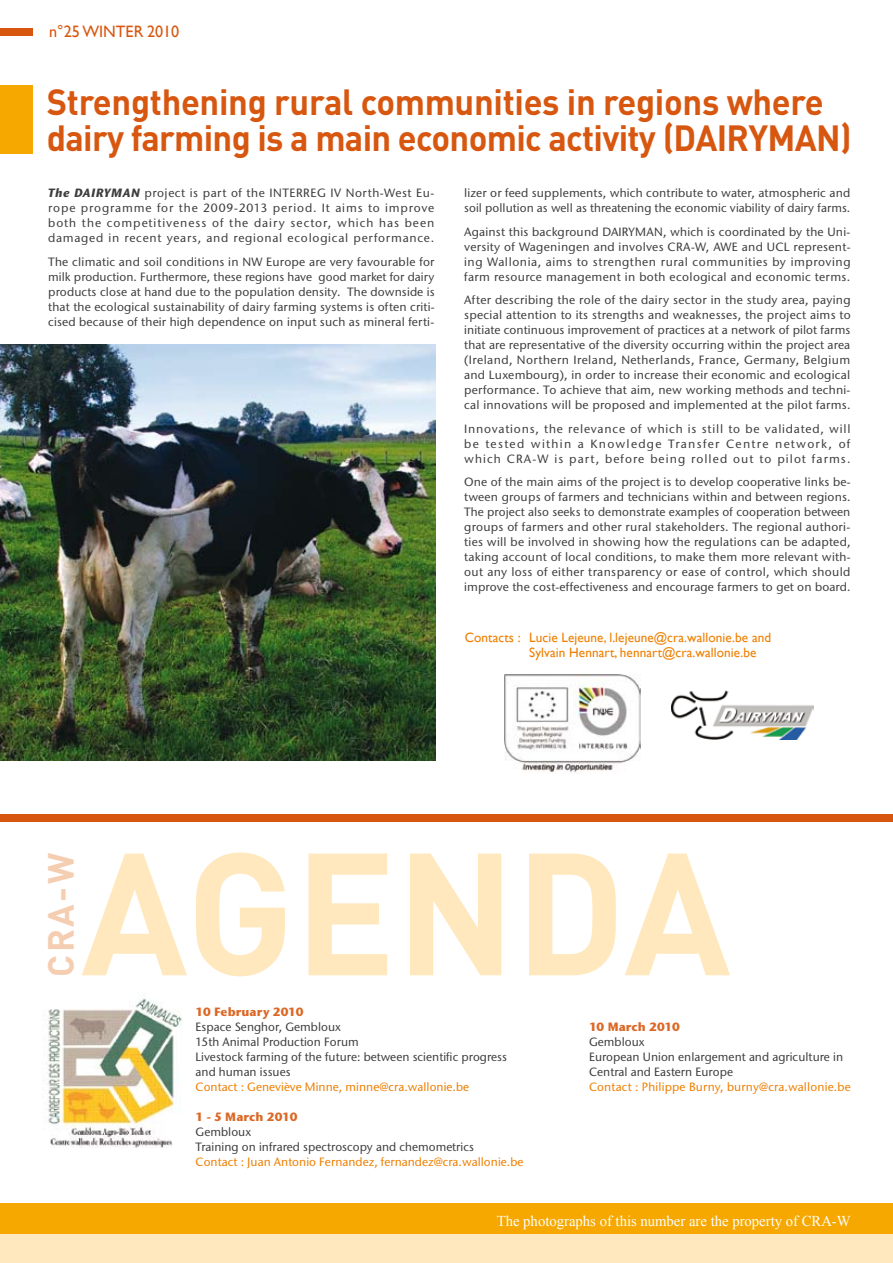
<style>
.page{position:relative;width:893px;height:1263px;background:#fff}
.page>*{position:absolute;margin:0;border:0;box-sizing:border-box;transform-origin:0 0}
.t1{font:700 171px "DIN";color:#ffe8bd}
.t2{font:700 36px/36px "DIN";letter-spacing:-.02em;color:#d75710;scale:.96 1}
.t3{font:700 36px "DIN";color:#f5ceb1}
.t4{font:16.5px "Gill Sans";color:#d75710}
.t5{font:15px "Times New Roman";color:#fff}
.t6{font:13.5px/15px "Gill Sans";letter-spacing:.005em;color:#ee7f00}
.t7{font:500 12px/15px "ITC Stone Sans";letter-spacing:.01em;color:#3e3e40;text-align:justify}
.t8{font:500 12px "ITC Stone Sans";letter-spacing:.005em;color:#ee7f00}
.t9{font:700 12px "ITC Stone Sans";letter-spacing:.005em;color:#dc6826}
.s1{font-weight:700;font-style:italic}
</style>
<div class="page">
<div style="left:0;top:85px;width:32px;height:69px;background:#f6a800"></div>
<div style="left:0;top:1203px;width:893px;height:60px;background:#ffe8bd"></div>
<div style="left:0;top:1203px;width:893px;height:31px;background:#f6a800"></div>
<div style="left:0;top:814px;width:893px;height:8px;background:#d75710"></div>
<img style="left:48px;top:998px;width:134px;height:150px">
<div style="left:0;top:28px;width:33px;height:8px;background:#d75710"></div>
<img style="left:505px;top:674px;width:136px;height:99px">
<img style="left:672px;top:690px;width:142px;height:50px">
<img style="left:0;top:344px;width:435px;height:417px">
<h3 class="t4" style="left:49px;top:22px;width:132px">n°25 WINTER 2010</h3>
<h2 class="t2" style="left:47px;top:83px;width:840px">Strengthening rural communities in regions where dairy farming is a main economic activity (DAIRYMAN)</h2>
<p class="t7" style="left:48px;top:185px;width:388px"><span class="s1">The DAIRYMAN</span> project is part of the INTERREG IV North-West Eu&shy;rope programme for the 2009-2013 period. It aims to improve both the competitiveness of the dairy sector, which has been damaged in recent years, and regional ecological performance.</p>
<p class="t7" style="left:48px;top:254px;width:388px">The climatic and soil conditions in NW Europe are very favourable for milk production. Furthermore, these regions have good market for dairy products close at hand due to the population density. The downside is that the ecological sustainability of dairy farming systems is often criti&shy;cised because of their high dependence on input such as mineral ferti-</p>
<p class="t7" style="left:464px;top:185px;width:388px">lizer or feed supplements, which contribute to water, atmospheric and soil pollution as well as threatening the economic viability of dairy farms.</p>
<p class="t7" style="left:464px;top:224px;width:388px">Against this background DAIRYMAN, which is coordinated by the Uni&shy;versity of Wageningen and involves CRA-W, AWE and UCL represent&shy;ing Wallonia, aims to strengthen rural communities by improving farm resource management in both ecological and economic terms.</p>
<p class="t7" style="left:464px;top:293px;width:388px">After describing the role of the dairy sector in the study area, paying special attention to its strengths and weaknesses, the project aims to initiate continuous improvement of practices at a network of pilot farms that are representative of the diversity occurring within the project area (Ireland, Northern Ireland, Netherlands, France, Germany, Belgium and Luxembourg), in order to increase their economic and ecological performance. To achieve that aim, new working methods and techni&shy;cal innovations will be proposed and implemented at the pilot farms.</p>
<p class="t7" style="left:464px;top:421px;width:388px">Innovations, the relevance of which is still to be validated, will be tested within a Knowledge Transfer Centre network, of which CRA-W is part, before being rolled out to pilot farms.</p>
<p class="t7" style="left:464px;top:475px;width:388px">One of the main aims of the project is to develop cooperative links be&shy;tween groups of farmers and technicians within and between regions.<br>The project also seeks to demonstrate examples of cooperation between groups of farmers and other rural stakeholders. The regional authori&shy;ties will be involved in showing how the regulations can be adapted, taking account of local conditions, to make them more relevant with&shy;out any loss of either transparency or ease of control, which should improve the cost-effectiveness and encourage farmers to get on board.</p>
<p class="t6" style="left:529px;top:630px;width:243px;text-indent:-64px">Contacts : Lucie Lejeune, l.lejeune@cra.wallonie.be and<br>Sylvain Hennart, hennart@cra.wallonie.be</p>
<h2 class="t3" style="left:37px;top:977px;width:125px;rotate:-90deg">CRA-W</h2>
<h1 class="t1" style="left:81px;top:802px;width:652px">AGENDA</h1>
<p class="t9" style="left:196px;top:1004px;width:110px">10 February 2010</p>
<p class="t7" style="left:196px;top:1019px;width:313px;text-align:left">Espace Senghor, Gembloux<br>15th Animal Production Forum<br>Livestock farming of the future: between scientific progress and human issues</p>
<p class="t8" style="left:196px;top:1080px;width:275px">Contact : Geneviève Minne, minne@cra.wallonie.be</p>
<p class="t9" style="left:196px;top:1109px;width:103px">1 - 5 March 2010</p>
<p class="t7" style="left:196px;top:1124px;width:280px">Gembloux<br>Training on infrared spectroscopy and chemometrics</p>
<p class="t8" style="left:196px;top:1155px;width:329px">Contact : Juan Antonio Fernandez, fernandez@cra.wallonie.be</p>
<p class="t9" style="left:589px;top:1019px;width:92px">10 March 2010</p>
<p class="t7" style="left:589px;top:1034px;width:255px;text-align:left">Gembloux<br>European Union enlargement and agriculture in<br>Central and Eastern Europe</p>
<p class="t8" style="left:589px;top:1080px;width:263px">Contact : Philippe Burny, burny@cra.wallonie.be</p>
<p class="t5" style="left:497px;top:1211px;width:355px">The photographs of this number are the property of CRA-W</p>
</div>
